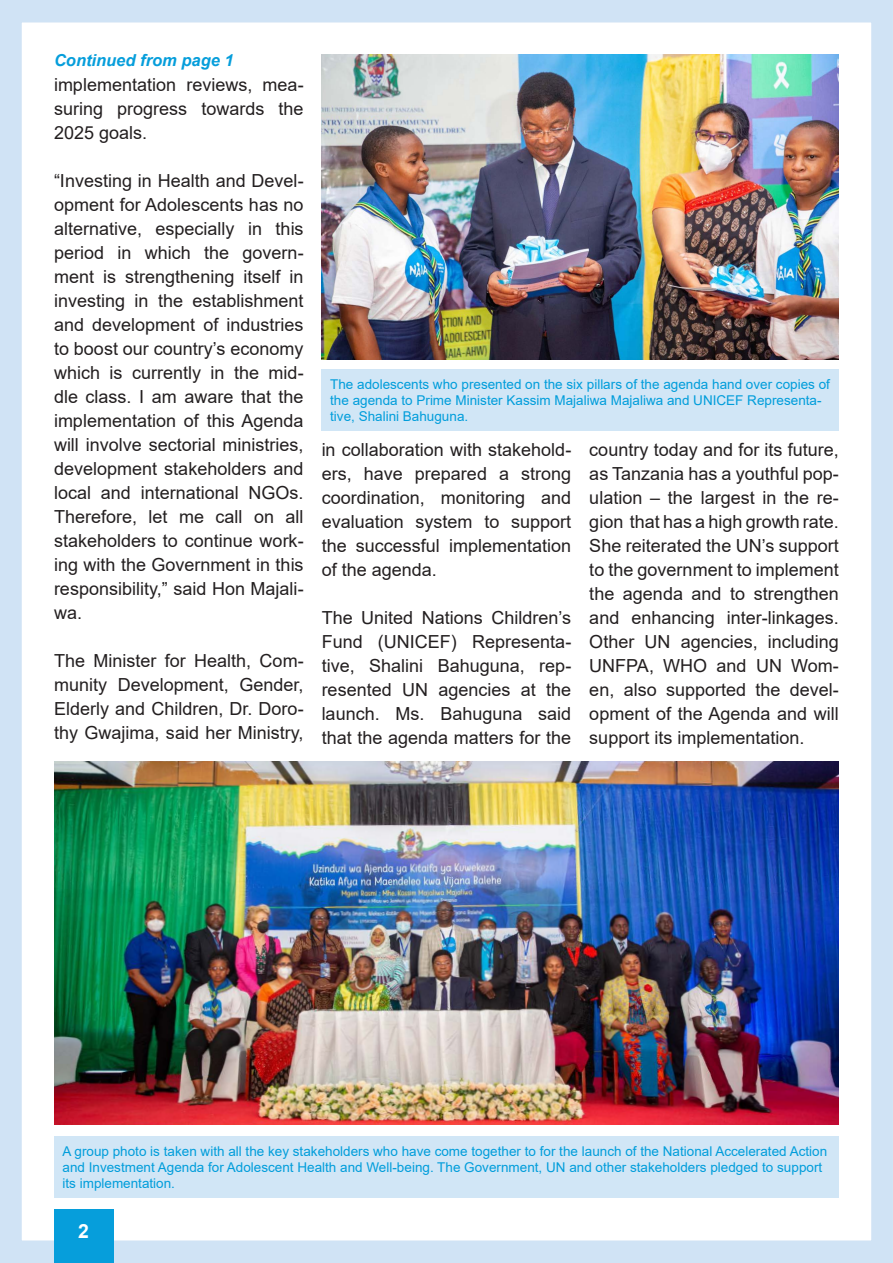
<style>
.page{position:relative;width:893px;height:1263px;background:#fff}
.page>*{position:absolute;margin:0;border:0;box-sizing:border-box;transform-origin:0 0}
.t1{font:700 19.5px "Arial";color:#fff}
.t2{font:18px/24px "Arial";color:#231f20;text-align:justify}
.t3{font:italic 700 16.5px "Arial";color:#069edb}
.t4{font:13.5px/16.2px "Arial";color:#009ddb}
</style>
<div class="page">
<div style="left:0;top:0;width:893px;height:1263px;border:22px solid #d0e3f5"></div>
<svg style="left:892px;top:0;width:1px;height:1263px"></svg>
<div style="left:54px;top:1209px;width:59px;height:54px;background:#069edb"></div>
<img style="left:54px;top:762px;width:785px;height:363px">
<div style="left:54px;top:1136px;width:785px;height:61px;background:#d1e6f6"></div>
<img style="left:322px;top:54px;width:517px;height:305px">
<div style="left:322px;top:369px;width:517px;height:62px;background:#d1e6f6"></div>
<p class="t3" style="left:54px;top:49px;width:181px">Continued from page 1</p>
<p class="t2" style="left:54px;top:73px;width:251px">implementation reviews, mea&shy;suring progress towards the 2025 goals.</p>
<p class="t2" style="left:54px;top:169px;width:251px">“Investing in Health and Devel&shy;opment for Adolescents has no alternative, especially in this period in which the govern&shy;ment is strengthening itself in investing in the establishment and development of industries to boost our country’s economy which is currently in the mid&shy;dle class. I am aware that the implementation of this Agenda will involve sectorial ministries, development stakeholders and local and international NGOs.<br>Therefore, let me call on all stakeholders to continue work&shy;ing with the Government in this responsibility,” said Hon Majali&shy;wa.</p>
<p class="t2" style="left:54px;top:649px;width:251px">The Minister for Health, Com&shy;munity Development, Gender, Elderly and Children, Dr. Doro&shy;thy Gwajima, said her Ministry,</p>
<p class="t4" style="left:330px;top:376px;width:501px">The adolescents who presented on the six pillars of the agenda hand over copies of the agenda to Prime Minister Kassim Majaliwa Majaliwa and UNICEF Representa&shy;tive, Shalini Bahuguna.</p>
<p class="t2" style="left:322px;top:437px;width:251px">in collaboration with stakehold&shy;ers, have prepared a strong coordination, monitoring and evaluation system to support the successful implementation of the agenda.</p>
<p class="t2" style="left:322px;top:605px;width:251px">The United Nations Children’s Fund (UNICEF) Representa&shy;tive, Shalini Bahuguna, rep&shy;resented UN agencies at the launch. Ms. Bahuguna said that the agenda matters for the</p>
<p class="t2" style="left:589px;top:437px;width:251px">country today and for its future, as Tanzania has a youthful pop&shy;ulation – the largest in the re&shy;gion that has a high growth rate.<br>She reiterated the UN’s support to the government to implement the agenda and to strengthen and enhancing inter-linkages.<br>Other UN agencies, including UNFPA, WHO and UN Wom&shy;en, also supported the devel&shy;opment of the Agenda and will support its implementation.</p>
<p class="t4" style="left:63px;top:1142px;width:766px">A group photo is taken with all the key stakeholders who have come together to for the launch of the National Accelerated Action and Investment Agenda for Adolescent Health and Well-being. The Government, UN and other stakeholders pledged to support its implementation.</p>
<p class="t1" style="left:78px;top:1217px;width:12px">2</p>
</div>
